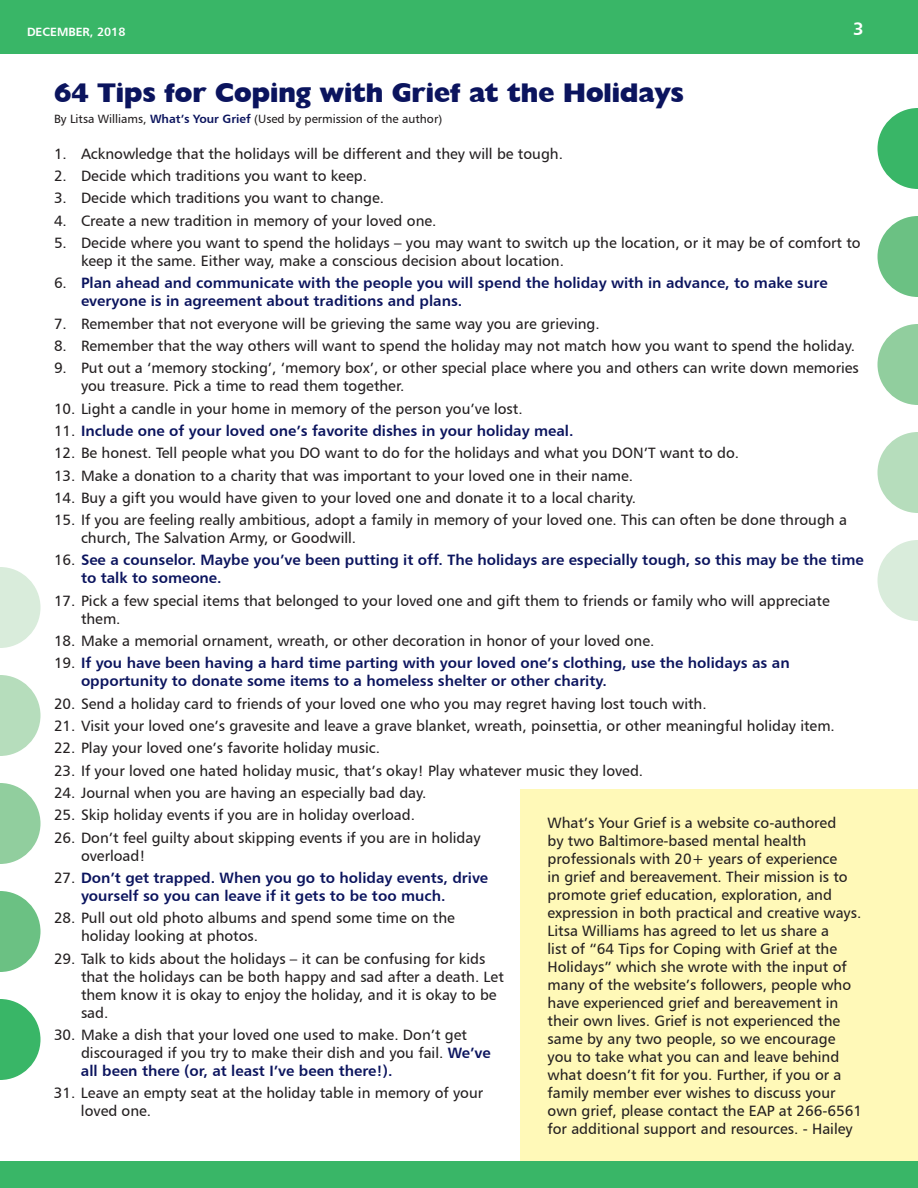
<style>
.page{position:relative;width:918px;height:1188px;background:#fff}
.page>*{position:absolute;margin:0;border:0;box-sizing:border-box;transform-origin:0 0}
.t1{font:800 27px "Humanist 521 BT";color:#0b145e}
.t2{font:18px "Humanist 777 BT Bold B";color:#fff}
.t3{font:15px/18px "Humanist 777 BT Roman B";color:#231f20}
.t4{font:15px/18px "Humanist 777 BT Bold B";color:#0b145e}
.t5{font:12px "Humanist 777 BT Roman B";color:#231f20}
.t6{font:12px "Humanist 777 BT Bold B";color:#fff}
.s1{font-family:"Humanist 777 BT Bold B";color:#0b145e}
.s2{font-family:"Humanist 777 BT Roman B";color:#231f20}
</style>
<div class="page">
<div style="left:0;top:0;width:918px;height:54px;background:#39b667"></div>
<div style="left:0;top:1161px;width:918px;height:27px;background:#39b667"></div>
<svg style="left:878px;top:108px;width:40px;height:81px"></svg>
<svg style="left:878px;top:216px;width:40px;height:81px"></svg>
<svg style="left:878px;top:324px;width:40px;height:81px"></svg>
<svg style="left:878px;top:432px;width:40px;height:81px"></svg>
<svg style="left:878px;top:540px;width:40px;height:81px"></svg>
<svg style="left:0;top:999px;width:40px;height:81px"></svg>
<svg style="left:0;top:891px;width:40px;height:81px"></svg>
<svg style="left:0;top:783px;width:40px;height:81px"></svg>
<svg style="left:0;top:675px;width:40px;height:81px"></svg>
<svg style="left:0;top:567px;width:40px;height:81px"></svg>
<div style="left:521px;top:790px;width:397px;height:371px;background:#fff9b8"></div>
<p class="t6" style="left:27px;top:24px;width:100px">DECEMBER, 2018</p>
<p class="t2" style="left:853px;top:18px;width:12px">3</p>
<h1 class="t1" style="left:54px;top:76px;width:632px">64 Tips for Coping with Grief at the Holidays</h1>
<p class="t5" style="left:54px;top:111px;width:390px">By Litsa Williams, <span class="s1">What’s Your Grief</span> (Used by permission of the author)</p>
<p class="t3" style="left:54px;top:144px;width:511px">1. Acknowledge that the holidays will be different and they will be tough.</p>
<p class="t3" style="left:54px;top:166px;width:314px">2. Decide which traditions you want to keep.</p>
<p class="t3" style="left:54px;top:189px;width:332px">3. Decide which traditions you want to change.</p>
<p class="t3" style="left:54px;top:211px;width:384px">4. Create a new tradition in memory of your loved one.</p>
<p class="t3" style="left:81px;top:233px;width:781px;text-indent:-27px">5. Decide where you want to spend the holidays – you may want to switch up the location, or it may be of comfort to keep it the same. Either way, make a conscious decision about location.</p>
<p class="t4" style="left:81px;top:274px;width:748px;text-indent:-27px"><span class="s2">6.</span> Plan ahead and communicate with the people you will spend the holiday with in advance, to make sure everyone is in agreement about traditions and plans.</p>
<p class="t3" style="left:54px;top:314px;width:547px">7. Remember that not everyone will be grieving the same way you are grieving.</p>
<p class="t3" style="left:54px;top:336px;width:803px">8. Remember that the way others will want to spend the holiday may not match how you want to spend the holiday.</p>
<p class="t3" style="left:81px;top:359px;width:779px;text-indent:-27px">9. Put out a ‘memory stocking’, ‘memory box’, or other special place where you and others can write down memories you treasure. Pick a time to read them together.</p>
<p class="t3" style="left:54px;top:399px;width:470px">10. Light a candle in your home in memory of the person you’ve lost.</p>
<p class="t4" style="left:54px;top:421px;width:521px"><span class="s2">11.</span> Include one of your loved one’s favorite dishes in your holiday meal.</p>
<p class="t3" style="left:54px;top:444px;width:687px">12. Be honest. Tell people what you DO want to do for the holidays and what you DON’T want to do.</p>
<p class="t3" style="left:54px;top:466px;width:581px">13. Make a donation to a charity that was important to your loved one in their name.</p>
<p class="t3" style="left:54px;top:488px;width:584px">14. Buy a gift you would have given to your loved one and donate it to a local charity.</p>
<p class="t3" style="left:81px;top:511px;width:768px;text-indent:-27px">15. If you are feeling really ambitious, adopt a family in memory of your loved one. This can often be done through a church, The Salvation Army, or Goodwill.</p>
<p class="t4" style="left:81px;top:551px;width:784px;text-indent:-27px"><span class="s2">16.</span> See a counselor. Maybe you’ve been putting it off. The holidays are especially tough, so this may be the time to talk to someone.</p>
<p class="t3" style="left:81px;top:591px;width:750px;text-indent:-27px">17. Pick a few special items that belonged to your loved one and gift them to friends or family who will appreciate them.</p>
<p class="t3" style="left:54px;top:632px;width:602px">18. Make a memorial ornament, wreath, or other decoration in honor of your loved one.</p>
<p class="t4" style="left:81px;top:654px;width:710px;text-indent:-27px"><span class="s2">19.</span> If you have been having a hard time parting with your loved one’s clothing, use the holidays as an opportunity to donate some items to a homeless shelter or other charity.</p>
<p class="t3" style="left:54px;top:694px;width:654px">20. Send a holiday card to friends of your loved one who you may regret having lost touch with.</p>
<p class="t3" style="left:54px;top:717px;width:782px">21. Visit your loved one’s gravesite and leave a grave blanket, wreath, poinsettia, or other meaningful holiday item.</p>
<p class="t3" style="left:54px;top:739px;width:328px">22. Play your loved one’s favorite holiday music.</p>
<p class="t3" style="left:54px;top:761px;width:591px">23. If your loved one hated holiday music, that’s okay! Play whatever music they loved.</p>
<p class="t3" style="left:54px;top:784px;width:374px">24. Journal when you are having an especially bad day.</p>
<p class="t3" style="left:54px;top:806px;width:363px">25. Skip holiday events if you are in holiday overload.</p>
<p class="t3" style="left:81px;top:828px;width:401px;text-indent:-27px">26. Don’t feel guilty about skipping events if you are in holiday overload!</p>
<p class="t4" style="left:81px;top:868px;width:409px;text-indent:-27px"><span class="s2">27.</span> Don’t get trapped. When you go to holiday events, drive yourself so you can leave if it gets to be too much.</p>
<p class="t3" style="left:81px;top:909px;width:375px;text-indent:-27px">28. Pull out old photo albums and spend some time on the holiday looking at photos.</p>
<p class="t3" style="left:81px;top:949px;width:424px;text-indent:-27px">29. Talk to kids about the holidays – it can be confusing for kids that the holidays can be both happy and sad after a death. Let them know it is okay to enjoy the holiday, and it is okay to be sad.</p>
<p class="t3" style="left:81px;top:1025px;width:411px;text-indent:-27px">30. Make a dish that your loved one used to make. Don’t get discouraged if you try to make their dish and you fail. <span class="s1">We’ve</span></p>
<p class="t4" style="left:81px;top:1061px;width:313px">all been there (or, at least I’ve been there!).</p>
<p class="t3" style="left:81px;top:1084px;width:404px;text-indent:-27px">31. Leave an empty seat at the holiday table in memory of your loved one.</p>
<p class="t3" style="left:548px;top:813px;width:316px">What’s Your Grief is a website co-authored<br>by two Baltimore-based mental health professionals with 20+ years of experience<br>in grief and bereavement. Their mission is to promote grief education, exploration, and expression in both practical and creative ways.<br>Litsa Williams has agreed to let us share a<br>list of “64 Tips for Coping with Grief at the Holidays” which she wrote with the input of many of the website’s followers, people who have experienced grief and bereavement in their own lives. Grief is not experienced the same by any two people, so we encourage you to take what you can and leave behind what doesn’t fit for you. Further, if you or a family member ever wishes to discuss your own grief, please contact the EAP at 266-6561 for additional support and resources. - Hailey</p>
</div>
